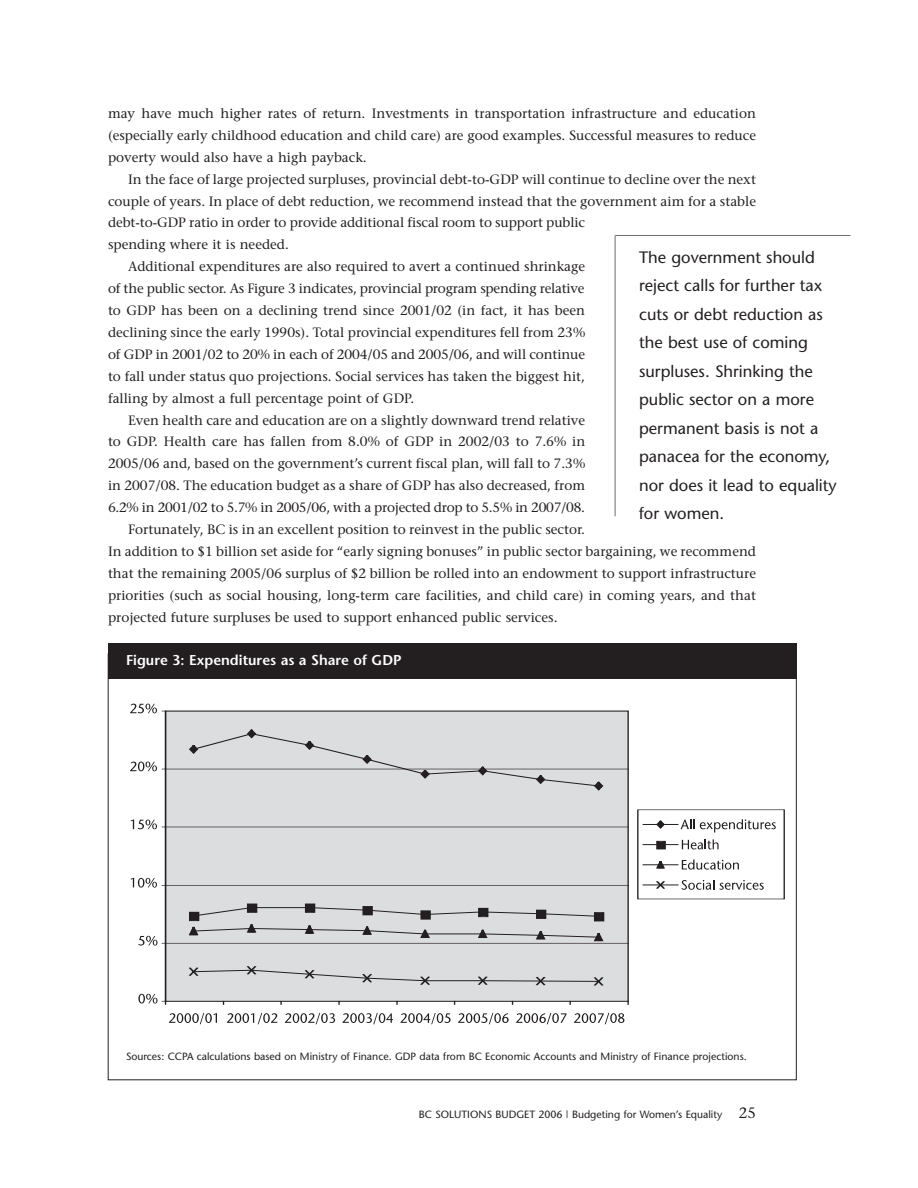
<style>
.page{position:relative;width:918px;height:1188px;background:#fff}
.page>*{position:absolute;margin:0;border:0;box-sizing:border-box;transform-origin:0 0}
.t1{font:16.5px/28.5px "Stone Sans";color:#231f20}
.t2{font:600 14.25px "Stone Sans";color:#fff}
.t3{font:13.5px/21.9px "Stone Serif";color:#231f20;text-align:justify}
.t4{font:13.5px "Stone Serif";letter-spacing:-.02em;color:#231f20}
.t5{font:10.5px "Stone Sans";color:#231f20}
.s1{font-family:"Stone Serif";font-size:15px}
</style>
<div class="page">
<div style="left:166px;top:711px;width:462px;height:290px;background:#dcdddf"></div>
<hr style="left:166px;top:943px;width:462px;height:1px;background:#231f20">
<hr style="left:166px;top:885px;width:462px;height:1px;background:#231f20">
<hr style="left:166px;top:827px;width:462px;height:1px;background:#231f20">
<hr style="left:166px;top:769px;width:462px;height:1px;background:#231f20">
<hr style="left:166px;top:711px;width:462px;height:1px;background:#231f20">
<hr style="left:165px;top:711px;width:1px;height:290px;background:#231f20">
<hr style="left:166px;top:1001px;width:462px;height:1px;background:#231f20">
<svg style="left:191px;top:907px;width:56px;height:10px"></svg>
<hr style="left:252px;top:907px;width:58px;height:1px;background:#231f20">
<svg style="left:315px;top:907px;width:279px;height:10px"></svg>
<hr style="left:425px;top:933px;width:58px;height:2px;background:#231f20">
<hr style="left:425px;top:980px;width:58px;height:1px;background:#231f20">
<hr style="left:483px;top:980px;width:58px;height:2px;background:#231f20">
<hr style="left:541px;top:980px;width:58px;height:2px;background:#231f20">
<svg style="left:188px;top:729px;width:416px;height:62px"></svg>
<div style="left:190px;top:913px;width:8px;height:7px;background:#231f20"></div>
<div style="left:189px;top:912px;width:10px;height:9px;border:1px solid #231f20"></div>
<div style="left:248px;top:904px;width:8px;height:8px;background:#231f20"></div>
<div style="left:247px;top:903px;width:10px;height:10px;border:1px solid #231f20"></div>
<div style="left:306px;top:904px;width:8px;height:8px;background:#231f20"></div>
<div style="left:305px;top:903px;width:10px;height:10px;border:1px solid #231f20"></div>
<div style="left:364px;top:907px;width:7px;height:7px;background:#231f20"></div>
<div style="left:363px;top:906px;width:10px;height:10px;border:1px solid #231f20"></div>
<div style="left:422px;top:911px;width:7px;height:8px;background:#231f20"></div>
<div style="left:421px;top:910px;width:9px;height:10px;border:1px solid #231f20"></div>
<div style="left:479px;top:909px;width:8px;height:7px;background:#231f20"></div>
<div style="left:478px;top:908px;width:10px;height:9px;border:1px solid #231f20"></div>
<div style="left:537px;top:911px;width:8px;height:7px;background:#231f20"></div>
<div style="left:536px;top:909px;width:10px;height:10px;border:1px solid #231f20"></div>
<div style="left:595px;top:913px;width:8px;height:8px;background:#231f20"></div>
<div style="left:594px;top:912px;width:10px;height:10px;border:1px solid #231f20"></div>
<svg style="left:189px;top:924px;width:242px;height:14px"></svg>
<svg style="left:477px;top:929px;width:127px;height:13px"></svg>
<svg style="left:188px;top:966px;width:243px;height:19px"></svg>
<svg style="left:476px;top:976px;width:13px;height:9px"></svg>
<svg style="left:534px;top:976px;width:13px;height:10px"></svg>
<svg style="left:592px;top:977px;width:12px;height:9px"></svg>
<svg style="left:138px;top:994px;width:28px;height:10px"></svg>
<svg style="left:138px;top:936px;width:27px;height:10px"></svg>
<svg style="left:131px;top:878px;width:34px;height:10px"></svg>
<svg style="left:131px;top:820px;width:34px;height:9px"></svg>
<svg style="left:130px;top:762px;width:35px;height:9px"></svg>
<svg style="left:130px;top:704px;width:36px;height:9px"></svg>
<svg style="left:169px;top:1013px;width:48px;height:11px"></svg>
<svg style="left:227px;top:1013px;width:50px;height:11px"></svg>
<svg style="left:285px;top:1013px;width:50px;height:11px"></svg>
<svg style="left:342px;top:1013px;width:51px;height:11px"></svg>
<svg style="left:400px;top:1013px;width:51px;height:11px"></svg>
<svg style="left:458px;top:1013px;width:51px;height:11px"></svg>
<svg style="left:516px;top:1013px;width:51px;height:11px"></svg>
<svg style="left:574px;top:1013px;width:50px;height:11px"></svg>
<hr style="left:644px;top:824px;width:33px;height:1px;background:#231f20">
<svg style="left:656px;top:820px;width:9px;height:9px"></svg>
<svg style="left:681px;top:819px;width:13px;height:10px"></svg>
<svg style="left:700px;top:819px;width:76px;height:14px"></svg>
<hr style="left:644px;top:844px;width:33px;height:1px;background:#231f20">
<div style="left:658px;top:842px;width:7px;height:7px;background:#231f20"></div>
<div style="left:657px;top:841px;width:9px;height:9px;border:1px solid #231f20"></div>
<svg style="left:682px;top:839px;width:37px;height:10px"></svg>
<hr style="left:644px;top:864px;width:33px;height:2px;background:#231f20">
<svg style="left:655px;top:861px;width:11px;height:8px"></svg>
<svg style="left:682px;top:860px;width:57px;height:10px"></svg>
<hr style="left:644px;top:884px;width:33px;height:2px;background:#231f20">
<svg style="left:655px;top:881px;width:12px;height:8px"></svg>
<svg style="left:681px;top:880px;width:83px;height:10px"></svg>
<div style="left:108px;top:644px;width:688px;height:36px;background:#231f20"></div>
<hr style="left:615px;top:235px;width:235px;height:1px;background:#6c6d70">
<hr style="left:615px;top:235px;width:1px;height:281px;background:#6c6d70">
<p class="t3" style="left:108px;top:104px;width:650px">may have much higher rates of return. Investments in transportation infrastructure and education (especially early childhood education and child care) are good examples. Successful measures to reduce poverty would also have a high payback.</p>
<p class="t3" style="left:128px;top:169px;width:629px">In the face of large projected surpluses, provincial debt-to-GDP will continue to decline over the next</p>
<p class="t3" style="left:108px;top:191px;width:650px">couple of years. In place of debt reduction, we recommend instead that the government aim for a stable</p>
<p class="t3" style="left:108px;top:213px;width:479px">debt-to-GDP ratio in order to provide additional fiscal room to support public</p>
<p class="t3" style="left:108px;top:235px;width:182px">spending where it is needed.</p>
<p class="t3" style="left:128px;top:257px;width:458px">Additional expenditures are also required to avert a continued shrinkage</p>
<p class="t3" style="left:108px;top:279px;width:478px">of the public sector. As Figure 3 indicates, provincial program spending relative</p>
<p class="t3" style="left:108px;top:301px;width:479px">to GDP has been on a declining trend since 2001/02 (in fact, it has been</p>
<p class="t3" style="left:108px;top:323px;width:479px">declining since the early 1990s). Total provincial expenditures fell from 23%</p>
<p class="t3" style="left:108px;top:345px;width:479px">of GDP in 2001/02 to 20% in each of 2004/05 and 2005/06, and will continue</p>
<p class="t3" style="left:108px;top:366px;width:479px">to fall under status quo projections. Social services has taken the biggest hit,</p>
<p class="t3" style="left:108px;top:388px;width:308px">falling by almost a full percentage point of GDP.</p>
<p class="t3" style="left:128px;top:410px;width:458px">Even health care and education are on a slightly downward trend relative</p>
<p class="t3" style="left:108px;top:432px;width:479px">to GDP. Health care has fallen from 8.0% of GDP in 2002/03 to 7.6% in</p>
<p class="t3" style="left:108px;top:454px;width:479px">2005/06 and, based on the government’s current fiscal plan, will fall to 7.3%</p>
<p class="t3" style="left:108px;top:476px;width:479px">in 2007/08. The education budget as a share of GDP has also decreased, from</p>
<p class="t4" style="left:108px;top:502px;width:479px">6.2% in 2001/02 to 5.7% in 2005/06, with a projected drop to 5.5% in 2007/08.</p>
<p class="t3" style="left:128px;top:520px;width:458px">Fortunately, BC is in an excellent position to reinvest in the public sector.</p>
<p class="t3" style="left:108px;top:542px;width:650px">In addition to $1 billion set aside for “early signing bonuses” in public sector bargaining, we recommend</p>
<p class="t3" style="left:108px;top:564px;width:650px">that the remaining 2005/06 surplus of $2 billion be rolled into an endowment to support infrastructure</p>
<p class="t3" style="left:108px;top:585px;width:650px">priorities (such as social housing, long-term care facilities, and child care) in coming years, and that</p>
<p class="t3" style="left:108px;top:607px;width:451px">projected future surpluses be used to support enhanced public services.</p>
<p class="t1" style="left:639px;top:245px;width:199px">The government should reject calls for further tax cuts or debt reduction as the best use of coming surpluses. Shrinking the public sector on a more permanent basis is not a panacea for the economy, nor does it lead to equality for women.</p>
<p class="t2" style="left:126px;top:654px;width:277px">Figure 3: Expenditures as a Share of GDP</p>
<p class="t5" style="left:126px;top:1052px;width:622px">Sources: CCPA calculations based on Ministry of Finance. GDP data from BC Economic Accounts and Ministry of Finance projections.</p>
<p class="t5" style="left:419px;top:1110px;width:339px">BC SOLUTIONS BUDGET 2006 | Budgeting for Women’s Equality <span class="s1">25</span></p>
</div>
